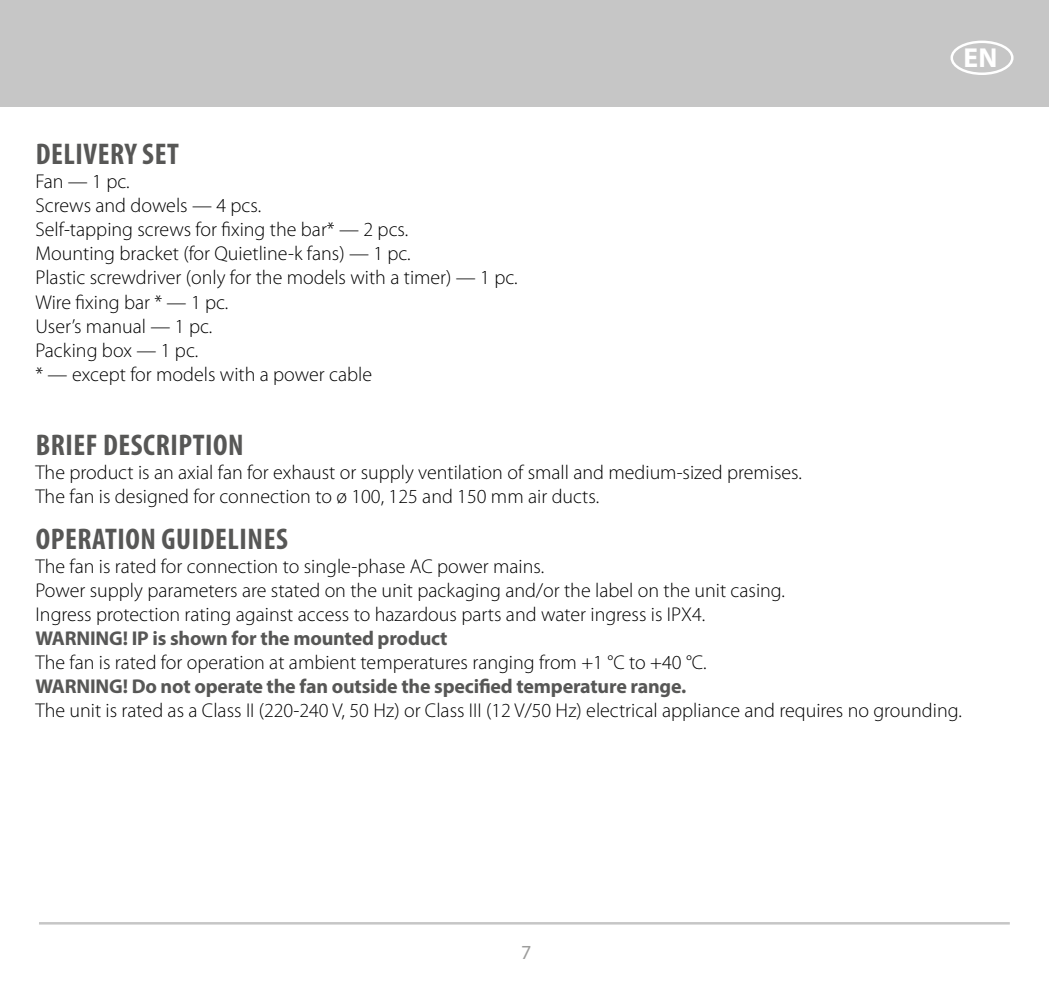
<style>
.page{position:relative;width:1049px;height:993px;background:#fff}
.page>*{position:absolute;margin:0;border:0;box-sizing:border-box;transform-origin:0 0}
.t1{font:700 condensed 30px "Myriad Pro";letter-spacing:.02em;color:#575756}
.t2{font:700 27.5px "Myriad Pro";color:#fff}
.t3{font:300 20px/24px "Myriad Pro";color:#000}
.t4{font:700 20px "Myriad Pro";letter-spacing:-.01em;color:#575756}
.t5{font:20px "Myriad Pro";color:#9d9d9c}
</style>
<div class="page">
<div style="left:0;top:0;width:1049px;height:106px;background:#c6c6c6"></div>
<div style="left:950px;top:41px;width:63px;height:34px;border:2px solid #fff;border-radius:50%"></div>
<hr style="left:39px;top:921px;width:971px;height:3px;background:#c6c6c6">
<h1 class="t1" style="left:36px;top:135px;width:145px">DELIVERY SET</h1>
<p class="t3" style="left:35px;top:170px;width:484px">Fan — 1 pc.<br>Screws and dowels — 4 pcs.<br>Self-tapping screws for fixing the bar* — 2 pcs.<br>Mounting bracket (for Quietline-k fans) — 1 pc.<br>Plastic screwdriver (only for the models with a timer) — 1 pc.<br>Wire fixing bar * — 1 pc.<br>User’s manual — 1 pc.<br>Packing box — 1 pc.<br>* — except for models with a power cable</p>
<h2 class="t2" style="left:963px;top:40px;width:36px">EN</h2>
<h1 class="t1" style="left:36px;top:426px;width:209px">BRIEF DESCRIPTION</h1>
<p class="t3" style="left:35px;top:460px;width:768px">The product is an axial fan for exhaust or supply ventilation of small and medium-sized premises.<br>The fan is designed for connection to ø 100, 125 and 150 mm air ducts.</p>
<h1 class="t1" style="left:36px;top:520px;width:254px">OPERATION GUIDELINES</h1>
<p class="t3" style="left:35px;top:554px;width:751px">The fan is rated for connection to single-phase AC power mains.<br>Power supply parameters are stated on the unit packaging and/or the label on the unit casing.<br>Ingress protection rating against access to hazardous parts and water ingress is IPX4.</p>
<p class="t4" style="left:35px;top:625px;width:414px">WARNING! IP is shown for the mounted product</p>
<p class="t3" style="left:35px;top:650px;width:673px">The fan is rated for operation at ambient temperatures ranging from +1 °C to +40 °C.</p>
<p class="t4" style="left:35px;top:673px;width:652px">WARNING! Do not operate the fan outside the specified temperature range.</p>
<p class="t3" style="left:35px;top:698px;width:928px">The unit is rated as a Class II (220-240 V, 50 Hz) or Class III (12 V/50 Hz) electrical appliance and requires no grounding.</p>
<p class="t5" style="left:521px;top:939px;width:12px">7</p>
</div>
